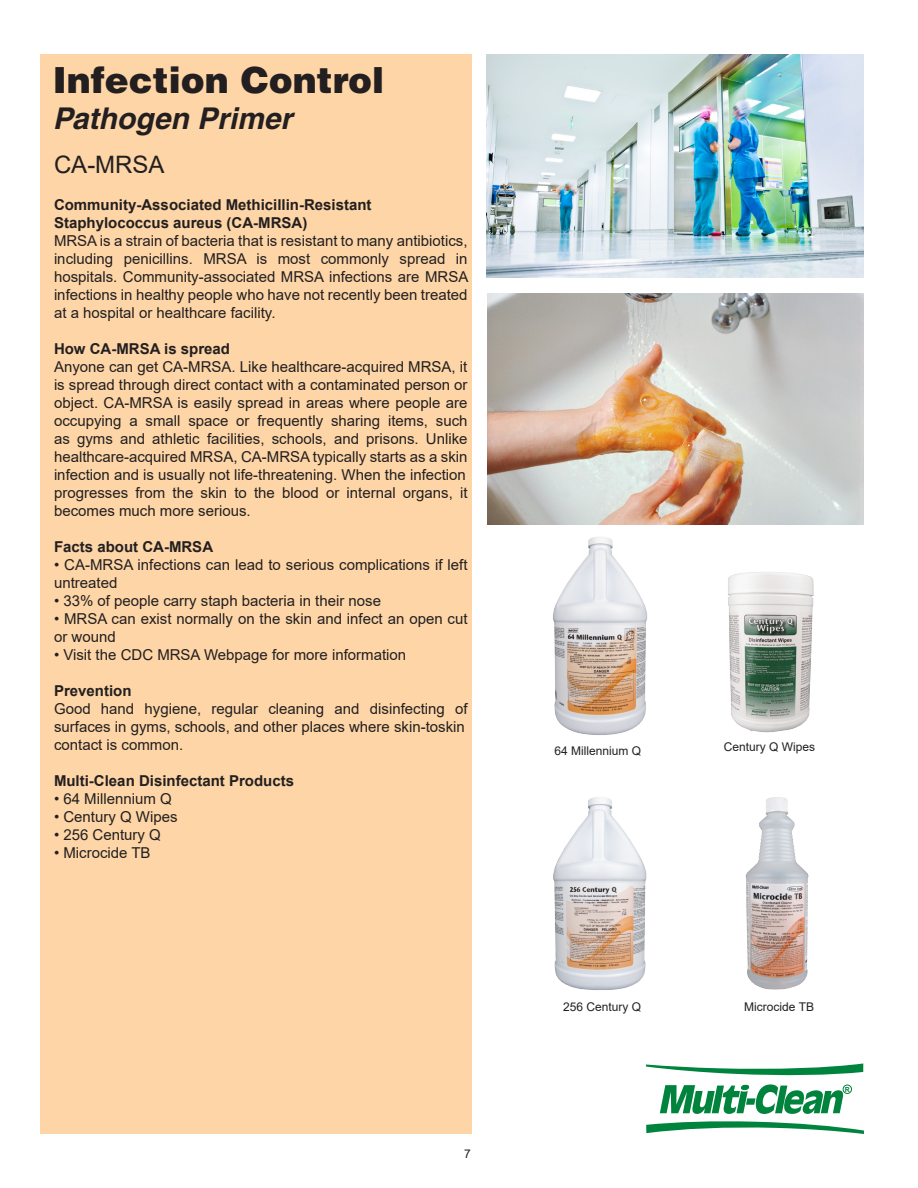
<style>
.page{position:relative;width:918px;height:1188px;background:#fff}
.page>*{position:absolute;margin:0;border:0;box-sizing:border-box;transform-origin:0 0}
.t1{font:900 36px "Helvetica";color:#231f20}
.t2{font:italic 700 30px "Helvetica";color:#231f20}
.t3{font:24px "Arial";color:#231f20}
.t4{font:15px/18px "Arial";color:#231f20}
.t5{font:700 15px/18px "Arial";color:#231f20}
.t6{font:12px "Arial";color:#231f20}
.t7{font:700 6.9px "Arial";color:#00843d}
</style>
<div class="page">
<div style="left:40px;top:54px;width:432px;height:1080px;background:#fdd5a6"></div>
<svg style="left:646px;top:1121px;width:218px;height:13px"></svg>
<svg style="left:646px;top:1063px;width:217px;height:13px"></svg>
<svg style="left:660px;top:1084px;width:184px;height:30px"></svg>
<div style="left:843px;top:1085px;width:9px;height:9px;border:1px solid #00843d;border-radius:50%"></div>
<img style="left:553px;top:536px;width:95px;height:199px">
<img style="left:553px;top:797px;width:94px;height:193px">
<img style="left:745px;top:797px;width:64px;height:193px">
<img style="left:728px;top:572px;width:86px;height:161px">
<img style="left:486px;top:54px;width:378px;height:224px">
<img style="left:487px;top:294px;width:377px;height:231px">
<h1 class="t1" style="left:53px;top:56px;width:333px">Infection Control</h1>
<h2 class="t2" style="left:53px;top:100px;width:241px">Pathogen Primer</h2>
<h3 class="t3" style="left:54px;top:148px;width:112px">CA-MRSA</h3>
<p class="t5" style="left:54px;top:196px;width:319px">Community-Associated Methicillin-Resistant<br>Staphylococcus aureus (CA-MRSA)</p>
<p class="t4" style="left:54px;top:231px;width:416px;text-align:justify">MRSA is a strain of bacteria that is resistant to many antibiotics, including penicillins. MRSA is most commonly spread in hospitals. Community-associated MRSA infections are MRSA infections in healthy people who have not recently been treated at a hospital or healthcare facility.</p>
<p class="t5" style="left:54px;top:340px;width:178px">How CA-MRSA is spread</p>
<p class="t4" style="left:54px;top:357px;width:415px;text-align:justify">Anyone can get CA-MRSA. Like healthcare-acquired MRSA, it is spread through direct contact with a contaminated person or object. CA-MRSA is easily spread in areas where people are occupying a small space or frequently sharing items, such as gyms and athletic facilities, schools, and prisons. Unlike healthcare-acquired MRSA, CA-MRSA typically starts as a skin infection and is usually not life-threatening. When the infection progresses from the skin to the blood or internal organs, it becomes much more serious.</p>
<p class="t5" style="left:54px;top:538px;width:161px">Facts about CA-MRSA</p>
<p class="t4" style="left:54px;top:555px;width:415px">• CA-MRSA infections can lead to serious complications if left untreated</p>
<p class="t4" style="left:54px;top:591px;width:329px">• 33% of people carry staph bacteria in their nose</p>
<p class="t4" style="left:54px;top:609px;width:415px">• MRSA can exist normally on the skin and infect an open cut or wound</p>
<p class="t4" style="left:54px;top:645px;width:354px">• Visit the CDC MRSA Webpage for more information</p>
<p class="t5" style="left:54px;top:682px;width:79px">Prevention</p>
<p class="t4" style="left:54px;top:699px;width:415px">Good hand hygiene, regular cleaning and disinfecting of surfaces in gyms, schools, and other places where skin-toskin contact is common.</p>
<p class="t5" style="left:54px;top:772px;width:242px">Multi-Clean Disinfectant Products</p>
<p class="t4" style="left:54px;top:789px;width:119px">• 64 Millennium Q</p>
<p class="t4" style="left:54px;top:807px;width:125px">• Century Q Wipes</p>
<p class="t4" style="left:54px;top:825px;width:108px">• 256 Century Q</p>
<p class="t4" style="left:54px;top:843px;width:98px">• Microcide TB</p>
<p class="t6" style="left:464px;top:1146px;width:8px">7</p>
<p class="t6" style="left:554px;top:743px;width:88px">64 Millennium Q</p>
<p class="t6" style="left:724px;top:739px;width:93px">Century Q Wipes</p>
<p class="t6" style="left:563px;top:998px;width:80px">256 Century Q</p>
<p class="t6" style="left:744px;top:998px;width:71px">Microcide TB</p>
<p class="t7" style="left:845px;top:1085px;width:7px">R</p>
</div>
